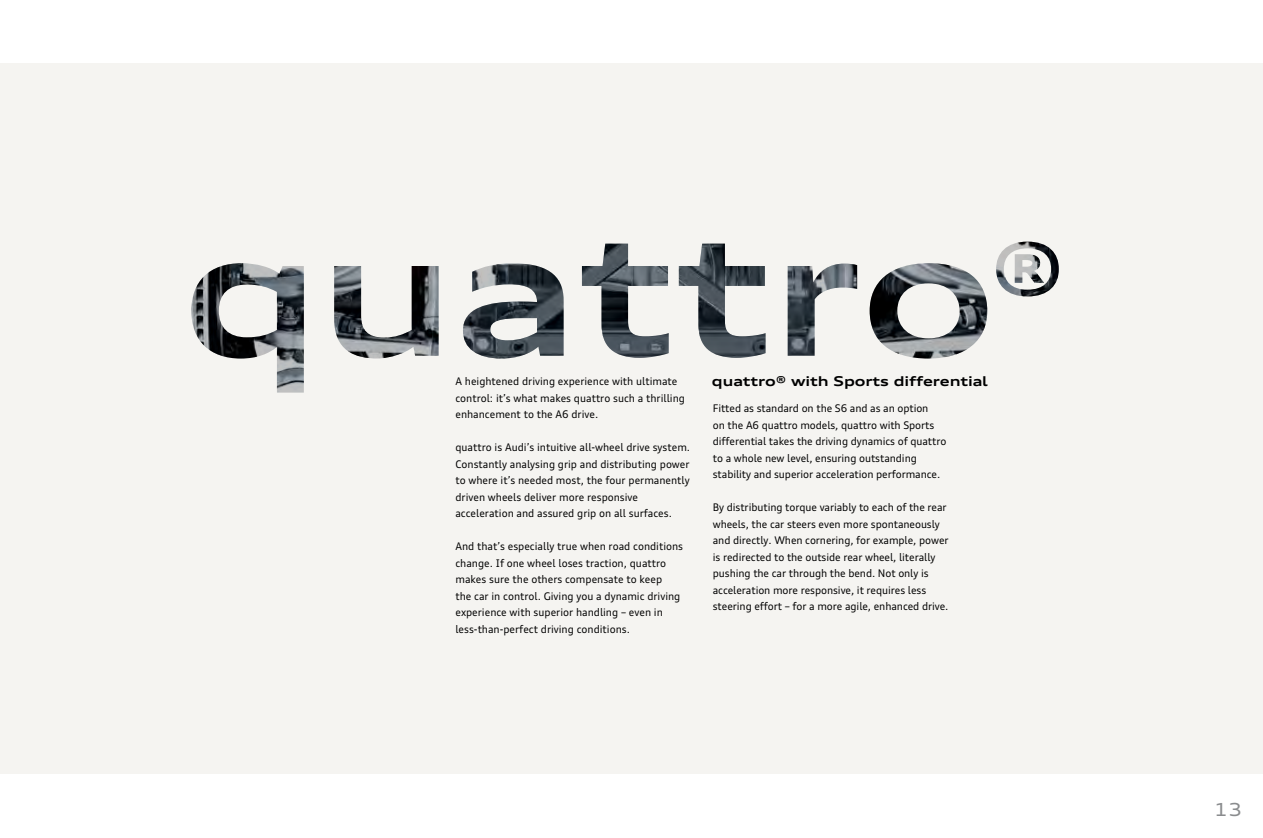
<style>
.page{position:relative;width:1263px;height:838px;background:#fff}
.page>*{position:absolute;margin:0;border:0;box-sizing:border-box;transform-origin:0 0}
.t1{font:expanded 18px "Audi Type";color:#8a8c8e}
.t2{font:700 expanded 13.5px "Audi Type";letter-spacing:-.005em;color:#000}
.t3{font:10.5px/16.5px "Audi Type";color:#000}
</style>
<div class="page">
<div style="left:0;top:64px;width:1263px;height:710px;background:#f5f4f1"></div>
<svg style="left:191px;top:242px;width:868px;height:150px"></svg>
<p class="t3" style="left:455px;top:373px;width:231px">A heightened driving experience with ultimate control: it’s what makes quattro such a thrilling enhancement to the A6 drive.</p>
<p class="t3" style="left:455px;top:439px;width:236px">quattro is Audi’s intuitive all-wheel drive system.<br>Constantly analysing grip and distributing power to where it’s needed most, the four permanently driven wheels deliver more responsive acceleration and assured grip on all surfaces.</p>
<p class="t3" style="left:455px;top:538px;width:229px">And that’s especially true when road conditions change. If one wheel loses traction, quattro makes sure the others compensate to keep<br>the car in control. Giving you a dynamic driving experience with superior handling – even in less-than-perfect driving conditions.</p>
<p class="t2" style="left:712px;top:372px;width:278px">quattro® with Sports differential</p>
<p class="t3" style="left:713px;top:400px;width:235px">Fitted as standard on the S6 and as an option<br>on the A6 quattro models, quattro with Sports differential takes the driving dynamics of quattro to a whole new level, ensuring outstanding stability and superior acceleration performance.</p>
<p class="t3" style="left:713px;top:499px;width:237px">By distributing torque variably to each of the rear wheels, the car steers even more spontaneously and directly. When cornering, for example, power is redirected to the outside rear wheel, literally pushing the car through the bend. Not only is acceleration more responsive, it requires less steering effort – for a more agile, enhanced drive.</p>
<h1 class="t1" style="left:1214px;top:797px;width:30px">13</h1>
</div>
